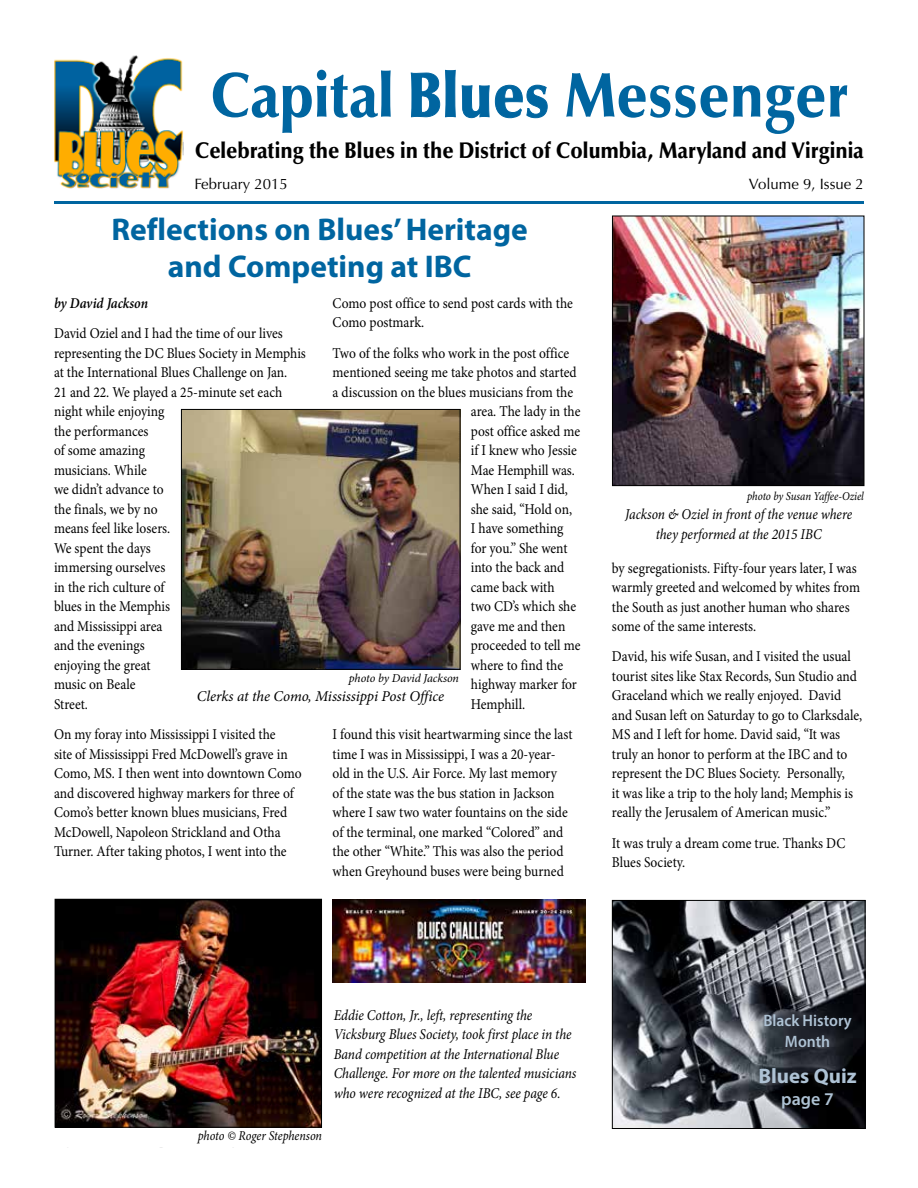
<style>
.page{position:relative;width:918px;height:1188px;background:#fff}
.page>*{position:absolute;margin:0;border:0;box-sizing:border-box;transform-origin:0 0}
.t1{font:900 63px "Optima";color:#0065a0;scale:.9 1}
.t2{font:700 31.5px/37.8px "Myriad Pro";color:#0065a0;text-align:center}
.t3{font:900 22.5px "Optima";color:#000;scale:.9 1}
.t4{font:700 21px "Myriad Pro";color:#aec2d4}
.t5{font:600 18px "Myriad Pro";color:#aec2d4}
.t6{font:600 16.5px/21px "Myriad Pro";color:#aec2d4;text-align:center;scale:.95 1}
.t7{font:15px/19.5px "Minion Pro";letter-spacing:-.005em;color:#000;scale:.9 1}
.t8{font:italic 15px/19.5px "Minion Pro";letter-spacing:-.005em;color:#000;text-align:center;scale:.9 1}
.t9{font:italic 15px "Minion Pro";letter-spacing:-.005em;color:#000}
.t10{font:15px "Optima";color:#000}
.t11{font:italic 600 15px "Minion Pro";letter-spacing:-.005em;color:#000;scale:.9 1}
.t12{font:italic 13.5px "Minion Pro";letter-spacing:-.005em;color:#000;scale:.9 1}
.t13{font:italic 12px "Minion Pro";letter-spacing:-.01em;color:#000;scale:.9 1}
.t14{font:italic 12px "Minion Pro";letter-spacing:-.01em;color:#000}
</style>
<div class="page">
<svg style="left:411px;top:70px;width:137px;height:48px"></svg>
<img style="left:54px;top:56px;width:130px;height:132px">
<hr style="left:54px;top:201px;width:810px;height:3px;background:#0065a0">
<img style="left:333px;top:900px;width:252px;height:82px">
<img style="left:614px;top:902px;width:249px;height:225px">
<div style="left:612px;top:900px;width:253px;height:229px;border:1px solid #000"></div>
<img style="left:614px;top:218px;width:248px;height:266px">
<div style="left:612px;top:216px;width:252px;height:270px;border:1px solid #000"></div>
<img style="left:183px;top:411px;width:275px;height:257px">
<div style="left:181px;top:409px;width:279px;height:261px;border:1px solid #000"></div>
<img style="left:57px;top:901px;width:263px;height:225px">
<div style="left:55px;top:899px;width:267px;height:229px;border:1px solid #000"></div>
<h1 class="t1" style="left:210px;top:58px;width:711px">Capital Blues Messenger</h1>
<h3 class="t3" style="left:195px;top:138px;width:745px">Celebrating the Blues in the District of Columbia, Maryland and Virginia</h3>
<p class="t10" style="left:194px;top:175px;width:95px">February 2015</p>
<p class="t10" style="left:749px;top:175px;width:117px">Volume 9, Issue 2</p>
<h2 class="t2" style="left:111px;top:209px;width:418px">Reflections on Blues’ Heritage and Competing at IBC</h2>
<p class="t7" style="left:333px;top:293px;width:269px">Como post office to send post cards with the<br>Como postmark.</p>
<p class="t7" style="left:333px;top:343px;width:264px">Two of the folks who work in the post office</p>
<p class="t7" style="left:333px;top:363px;width:273px">mentioned seeing me take photos and started</p>
<p class="t7" style="left:333px;top:382px;width:269px">a discussion on the blues musicians from the</p>
<p class="t7" style="left:471px;top:402px;width:123px">area. The lady in the</p>
<p class="t7" style="left:471px;top:421px;width:123px">post office asked me</p>
<p class="t7" style="left:471px;top:441px;width:119px">if I knew who Jessie</p>
<p class="t7" style="left:471px;top:460px;width:117px">Mae Hemphill was.</p>
<p class="t7" style="left:471px;top:480px;width:109px">When I said I did,</p>
<p class="t7" style="left:471px;top:499px;width:114px">she said, “Hold on,</p>
<p class="t7" style="left:471px;top:519px;width:104px">I have something</p>
<p class="t7" style="left:471px;top:538px;width:109px">for you.” She went</p>
<p class="t7" style="left:471px;top:558px;width:105px">into the back and</p>
<p class="t7" style="left:471px;top:577px;width:95px">came back with</p>
<p class="t7" style="left:471px;top:597px;width:118px">two CD’s which she</p>
<p class="t7" style="left:471px;top:616px;width:107px">gave me and then</p>
<p class="t7" style="left:471px;top:636px;width:123px">proceeded to tell me</p>
<p class="t7" style="left:471px;top:655px;width:104px">where to find the</p>
<p class="t7" style="left:471px;top:675px;width:119px">highway marker for</p>
<p class="t7" style="left:471px;top:694px;width:62px">Hemphill.</p>
<p class="t7" style="left:333px;top:725px;width:268px">I found this visit heartwarming since the last time I was in Mississippi, I was a 20-year&shy;old in the U.S. Air Force. My last memory of the state was the bus station in Jackson where I saw two water fountains on the side of the terminal, one marked “Colored” and the other “White.” This was also the period when Greyhound buses were being burned</p>
<p class="t11" style="left:54px;top:293px;width:106px">by David Jackson</p>
<p class="t7" style="left:54px;top:324px;width:281px">David Oziel and I had the time of our lives representing the DC Blues Society in Memphis at the International Blues Challenge on Jan.<br>21 and 22. We played a 25-minute set each night while enjoying<br>the performances<br>of some amazing<br>musicians. While<br>we didn’t advance to<br>the finals, we by no<br>means feel like losers.<br>We spent the days<br>immersing ourselves<br>in the rich culture of<br>blues in the Memphis<br>and Mississippi area<br>and the evenings<br>enjoying the great<br>music on Beale<br>Street.</p>
<p class="t7" style="left:54px;top:725px;width:277px">On my foray into Mississippi I visited the<br>site of Mississippi Fred McDowell’s grave in Como, MS. I then went into downtown Como and discovered highway markers for three of Como’s better known blues musicians, Fred McDowell, Napoleon Strickland and Otha Turner. After taking photos, I went into the</p>
<p class="t14" style="left:349px;top:670px;width:112px">photo by David Jackson</p>
<p class="t9" style="left:197px;top:686px;width:249px">Clerks at the Como, Mississippi Post Office</p>
<p class="t13" style="left:747px;top:488px;width:131px">photo by Susan Yaffee-Oziel</p>
<p class="t8" style="left:625px;top:505px;width:254px">Jackson &amp; Oziel in front of the venue where they performed at the 2015 IBC</p>
<p class="t7" style="left:612px;top:558px;width:277px">by segregationists. Fifty-four years later, I was warmly greeted and welcomed by whites from the South as just another human who shares some of the same interests.</p>
<p class="t7" style="left:612px;top:647px;width:279px">David, his wife Susan, and I visited the usual tourist sites like Stax Records, Sun Studio and Graceland which we really enjoyed. David and Susan left on Saturday to go to Clarksdale, MS and I left for home. David said, “It was truly an honor to perform at the IBC and to represent the DC Blues Society. Personally,<br>it was like a trip to the holy land; Memphis is really the Jerusalem of American music.”</p>
<p class="t7" style="left:612px;top:833px;width:261px">It was truly a dream come true. Thanks DC<br>Blues Society.</p>
<p class="t12" style="left:198px;top:1127px;width:140px">photo © Roger Stephenson</p>
<p class="t8" style="left:334px;top:1005px;width:271px;text-align:left">Eddie Cotton, Jr., left, representing the Vicksburg Blues Society, took first place in the Band competition at the International Blue Challenge. For more on the talented musicians who were recognized at the IBC, see page 6.</p>
<p class="t6" style="left:763px;top:1010px;width:95px">Black History<br>Month</p>
<h3 class="t4" style="left:759px;top:1063px;width:100px">Blues Quiz</h3>
<p class="t5" style="left:781px;top:1088px;width:54px">page 7</p>
</div>
